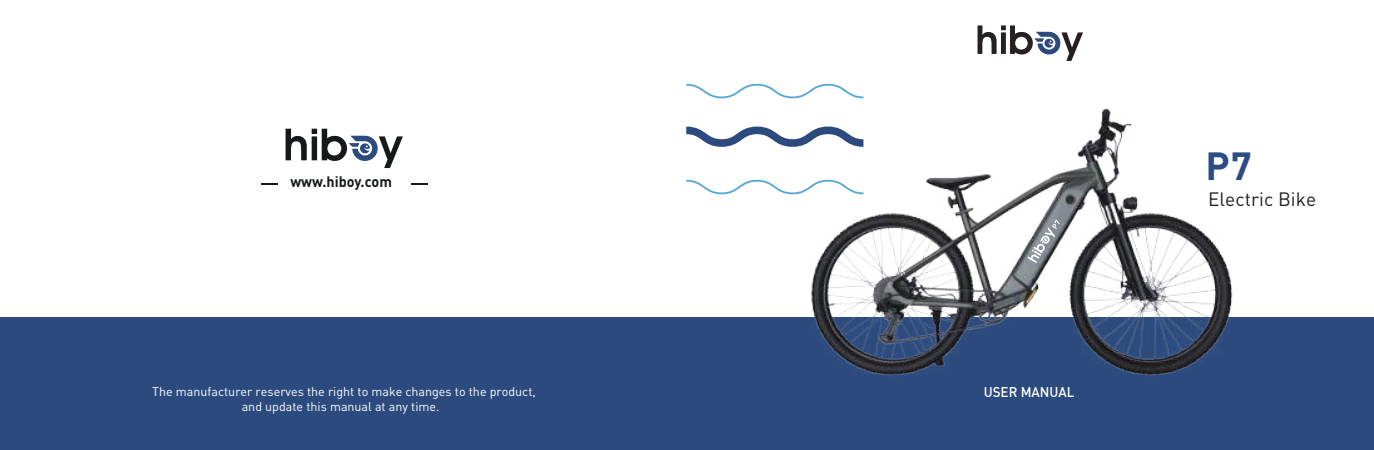
<style>
.page{position:relative;width:1374px;height:450px;background:#fff}
.page>*{position:absolute;margin:0;border:0;box-sizing:border-box;transform-origin:0 0}
.t1{font:700 38.75px "DIN Pro";color:#2b4d84}
.t2{font:19.12px "DIN Pro";color:#241f1f}
.t3{font:700 15px "DIN Pro";color:#15191a;scale:.96 1}
.t4{font:500 14px "DIN Pro";color:#fff;scale:.96 1}
.t5{font:12.5px/15px "DIN Pro";color:#fff;text-align:center}
</style>
<div class="page">
<div style="left:0;top:317px;width:1374px;height:133px;background:#2c4a7e"></div>
<svg style="left:977px;top:25px;width:106px;height:36px"></svg>
<svg style="left:286px;top:129px;width:117px;height:39px"></svg>
<svg style="left:261px;top:183px;width:16px;height:2px"></svg>
<svg style="left:411px;top:183px;width:16px;height:2px"></svg>
<svg style="left:686px;top:180px;width:105px;height:14px"></svg>
<svg style="left:686px;top:127px;width:105px;height:20px"></svg>
<svg style="left:686px;top:84px;width:177px;height:14px"></svg>
<img style="left:791px;top:109px;width:442px;height:267px">
<svg style="left:1027px;top:220px;width:32px;height:43px"></svg>
<svg style="left:900px;top:272px;width:5px;height:4px"></svg>
<p class="t3" style="left:290px;top:172px;width:107px">www.hiboy.com</p>
<p class="t5" style="left:152px;top:384px;width:385px">The manufacturer reserves the right to make changes to the product, and update this manual at any time.</p>
<p class="t4" style="left:984px;top:383px;width:96px">USER MANUAL</p>
<h1 class="t1" style="left:1205px;top:140px;width:48px">P7</h1>
<h2 class="t2" style="left:1208px;top:186px;width:109px">Electric Bike</h2>
</div>
